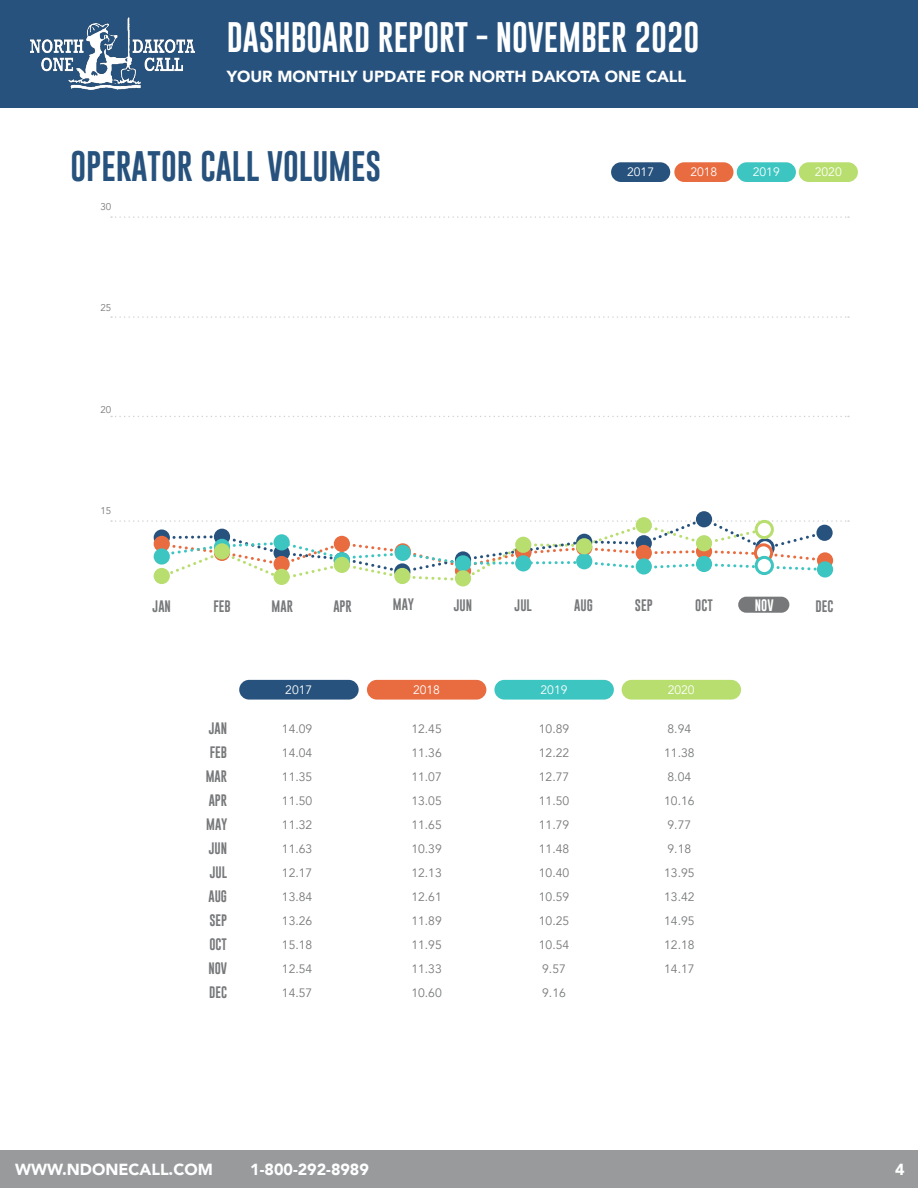
<style>
.page{position:relative;width:918px;height:1188px;background:#fff}
.page>*{position:absolute;margin:0;border:0;box-sizing:border-box;transform-origin:0 0}
.t1{font:31.2px "Gobold";color:#fff}
.t2{font:31.2px "Gobold";color:#27527d}
.t3{font:900 16.05px "Avenir";color:#fff}
.t4{font:12.15px "Avenir";color:#76787a}
.t5{font:12.15px "Gobold";color:#76787a}
.t6{font:12.15px "Avenir";color:#fff}
.t7{font:12.15px "Gobold";color:#fff}
.t8{font:9.75px "Avenir";color:#76787a}
</style>
<div class="page">
<svg style="left:111px;top:216px;width:738px;height:2px"></svg>
<svg style="left:111px;top:316px;width:738px;height:2px"></svg>
<svg style="left:111px;top:416px;width:738px;height:1px"></svg>
<div style="left:738px;top:597px;width:51px;height:16px;background:#76787a;border-radius:8px"></div>
<div style="left:0;top:0;width:918px;height:107px;background:#27527d"></div>
<div style="left:0;top:1150px;width:918px;height:38px;background:#989a9c"></div>
<img style="left:30px;top:17px;width:164px;height:73px">
<svg style="left:696px;top:511px;width:16px;height:16px"></svg>
<div style="left:622px;top:680px;width:119px;height:20px;background:#b8de6f;border-radius:10px"></div>
<svg style="left:111px;top:516px;width:738px;height:67px"></svg>
<div style="left:214px;top:539px;width:16px;height:16px;background:#3dc5c1;border-radius:50%"></div>
<div style="left:274px;top:534px;width:16px;height:16px;background:#3dc5c1;border-radius:50%"></div>
<svg style="left:334px;top:552px;width:16px;height:16px"></svg>
<div style="left:395px;top:545px;width:16px;height:16px;background:#3dc5c1;border-radius:50%"></div>
<div style="left:455px;top:555px;width:16px;height:16px;background:#3dc5c1;border-radius:50%"></div>
<div style="left:576px;top:553px;width:16px;height:16px;background:#3dc5c1;border-radius:50%"></div>
<div style="left:636px;top:558px;width:16px;height:17px;background:#3dc5c1;border-radius:50%"></div>
<div style="left:696px;top:556px;width:16px;height:16px;background:#3dc5c1;border-radius:50%"></div>
<div style="left:756px;top:557px;width:16px;height:17px;background:#fff;border-radius:50%"></div>
<div style="left:755px;top:556px;width:19px;height:19px;border:3px solid #3dc5c1;border-radius:50%"></div>
<div style="left:817px;top:561px;width:16px;height:17px;background:#3dc5c1;border-radius:50%"></div>
<div style="left:737px;top:162px;width:59px;height:20px;background:#3dc5c1;border-radius:10px"></div>
<div style="left:799px;top:162px;width:59px;height:20px;background:#b8de6f;border-radius:10px"></div>
<div style="left:611px;top:162px;width:59px;height:20px;background:#27527d;border-radius:10px"></div>
<div style="left:674px;top:162px;width:60px;height:20px;background:#e96c41;border-radius:10px"></div>
<div style="left:515px;top:555px;width:16px;height:16px;background:#3dc5c1;border-radius:50%"></div>
<div style="left:154px;top:548px;width:16px;height:17px;background:#3dc5c1;border-radius:50%"></div>
<div style="left:154px;top:568px;width:16px;height:16px;background:#b8de6f;border-radius:50%"></div>
<div style="left:494px;top:680px;width:120px;height:20px;background:#3dc5c1;border-radius:10px"></div>
<div style="left:239px;top:680px;width:120px;height:20px;background:#27527d;border-radius:10px"></div>
<div style="left:367px;top:680px;width:119px;height:20px;background:#e96c41;border-radius:10px"></div>
<div style="left:214px;top:543px;width:16px;height:16px;background:#b8de6f;border-radius:50%"></div>
<div style="left:274px;top:569px;width:16px;height:16px;background:#b8de6f;border-radius:50%"></div>
<div style="left:334px;top:557px;width:16px;height:16px;background:#b8de6f;border-radius:50%"></div>
<div style="left:394px;top:568px;width:16px;height:16px;background:#b8de6f;border-radius:50%"></div>
<div style="left:455px;top:570px;width:16px;height:16px;background:#b8de6f;border-radius:50%"></div>
<div style="left:515px;top:537px;width:16px;height:16px;background:#b8de6f;border-radius:50%"></div>
<div style="left:576px;top:538px;width:16px;height:16px;background:#b8de6f;border-radius:50%"></div>
<div style="left:636px;top:517px;width:16px;height:16px;background:#b8de6f;border-radius:50%"></div>
<div style="left:696px;top:535px;width:16px;height:16px;background:#b8de6f;border-radius:50%"></div>
<div style="left:756px;top:521px;width:16px;height:17px;background:#fff;border-radius:50%"></div>
<div style="left:755px;top:520px;width:19px;height:19px;border:3px solid #b8de6f;border-radius:50%"></div>
<p class="t1" style="left:227px;top:17px;width:474px">DASHBOARD REPORT - NOVEMBER 2020</p>
<p class="t3" style="left:227px;top:63px;width:461px">YOUR MONTHLY UPDATE FOR NORTH DAKOTA ONE CALL</p>
<p class="t2" style="left:70px;top:146px;width:312px">OPERATOR CALL VOLUMES</p>
<p class="t8" style="left:100px;top:201px;width:12px">30</p>
<p class="t8" style="left:100px;top:302px;width:12px">25</p>
<p class="t8" style="left:100px;top:404px;width:12px">20</p>
<p class="t8" style="left:100px;top:505px;width:12px">15</p>
<p class="t6" style="left:627px;top:165px;width:29px">2017</p>
<p class="t6" style="left:690px;top:165px;width:29px">2018</p>
<p class="t6" style="left:753px;top:165px;width:29px">2019</p>
<p class="t6" style="left:815px;top:165px;width:29px">2020</p>
<p class="t5" style="left:153px;top:598px;width:20px">JAN</p>
<p class="t5" style="left:213px;top:598px;width:19px">FEB</p>
<p class="t5" style="left:272px;top:598px;width:23px">MAR</p>
<p class="t5" style="left:333px;top:598px;width:20px">APR</p>
<p class="t5" style="left:393px;top:596px;width:23px">MAY</p>
<p class="t5" style="left:454px;top:597px;width:20px">JUN</p>
<p class="t5" style="left:515px;top:597px;width:19px">JUL</p>
<p class="t5" style="left:574px;top:597px;width:20px">AUG</p>
<p class="t5" style="left:635px;top:597px;width:19px">SEP</p>
<p class="t5" style="left:695px;top:597px;width:19px">OCT</p>
<p class="t7" style="left:755px;top:597px;width:20px">NOV</p>
<p class="t5" style="left:816px;top:598px;width:19px">DEC</p>
<p class="t5" style="left:209px;top:721px;width:20px">JAN</p>
<p class="t5" style="left:210px;top:745px;width:19px">FEB</p>
<p class="t5" style="left:206px;top:769px;width:23px">MAR</p>
<p class="t5" style="left:209px;top:793px;width:20px">APR</p>
<p class="t5" style="left:206px;top:817px;width:23px">MAY</p>
<p class="t5" style="left:209px;top:841px;width:20px">JUN</p>
<p class="t5" style="left:210px;top:865px;width:19px">JUL</p>
<p class="t5" style="left:208px;top:889px;width:20px">AUG</p>
<p class="t5" style="left:209px;top:913px;width:19px">SEP</p>
<p class="t5" style="left:209px;top:937px;width:19px">OCT</p>
<p class="t5" style="left:208px;top:961px;width:20px">NOV</p>
<p class="t5" style="left:209px;top:985px;width:19px">DEC</p>
<p class="t6" style="left:285px;top:682px;width:29px">2017</p>
<p class="t6" style="left:413px;top:682px;width:29px">2018</p>
<p class="t4" style="left:282px;top:722px;width:32px">14.09</p>
<p class="t4" style="left:282px;top:746px;width:32px">14.04</p>
<p class="t4" style="left:282px;top:770px;width:32px">11.35</p>
<p class="t4" style="left:282px;top:794px;width:32px">11.50</p>
<p class="t4" style="left:282px;top:818px;width:32px">11.32</p>
<p class="t4" style="left:282px;top:842px;width:32px">11.63</p>
<p class="t4" style="left:282px;top:866px;width:32px">12.17</p>
<p class="t4" style="left:282px;top:890px;width:32px">13.84</p>
<p class="t4" style="left:282px;top:914px;width:32px">13.26</p>
<p class="t4" style="left:282px;top:938px;width:32px">15.18</p>
<p class="t4" style="left:282px;top:962px;width:32px">12.54</p>
<p class="t4" style="left:282px;top:986px;width:32px">14.57</p>
<p class="t4" style="left:411px;top:722px;width:32px">12.45</p>
<p class="t4" style="left:411px;top:746px;width:32px">11.36</p>
<p class="t4" style="left:411px;top:770px;width:32px">11.07</p>
<p class="t4" style="left:411px;top:794px;width:32px">13.05</p>
<p class="t4" style="left:411px;top:818px;width:32px">11.65</p>
<p class="t4" style="left:411px;top:842px;width:32px">10.39</p>
<p class="t4" style="left:411px;top:866px;width:32px">12.13</p>
<p class="t4" style="left:411px;top:890px;width:32px">12.61</p>
<p class="t4" style="left:411px;top:914px;width:32px">11.89</p>
<p class="t4" style="left:411px;top:938px;width:32px">11.95</p>
<p class="t4" style="left:411px;top:962px;width:32px">11.33</p>
<p class="t4" style="left:411px;top:986px;width:32px">10.60</p>
<p class="t6" style="left:541px;top:682px;width:29px">2019</p>
<p class="t4" style="left:539px;top:722px;width:32px">10.89</p>
<p class="t4" style="left:539px;top:746px;width:32px">12.22</p>
<p class="t4" style="left:539px;top:770px;width:32px">12.77</p>
<p class="t4" style="left:539px;top:794px;width:32px">11.50</p>
<p class="t4" style="left:539px;top:818px;width:32px">11.79</p>
<p class="t4" style="left:539px;top:842px;width:32px">11.48</p>
<p class="t4" style="left:539px;top:866px;width:32px">10.40</p>
<p class="t4" style="left:539px;top:890px;width:32px">10.59</p>
<p class="t4" style="left:539px;top:914px;width:32px">10.25</p>
<p class="t4" style="left:539px;top:938px;width:32px">10.54</p>
<p class="t4" style="left:542px;top:962px;width:25px">9.57</p>
<p class="t4" style="left:542px;top:986px;width:25px">9.16</p>
<p class="t6" style="left:668px;top:682px;width:29px">2020</p>
<p class="t4" style="left:668px;top:722px;width:25px">8.94</p>
<p class="t4" style="left:664px;top:746px;width:32px">11.38</p>
<p class="t4" style="left:668px;top:770px;width:25px">8.04</p>
<p class="t4" style="left:664px;top:794px;width:32px">10.16</p>
<p class="t4" style="left:668px;top:818px;width:25px">9.77</p>
<p class="t4" style="left:668px;top:842px;width:25px">9.18</p>
<p class="t4" style="left:664px;top:866px;width:32px">13.95</p>
<p class="t4" style="left:664px;top:890px;width:32px">13.42</p>
<p class="t4" style="left:664px;top:914px;width:32px">14.95</p>
<p class="t4" style="left:664px;top:938px;width:32px">12.18</p>
<p class="t4" style="left:664px;top:962px;width:32px">14.17</p>
<p class="t3" style="left:15px;top:1156px;width:199px">WWW.NDONECALL.COM</p>
<p class="t3" style="left:250px;top:1156px;width:120px">1-800-292-8989</p>
<p class="t3" style="left:895px;top:1156px;width:11px">4</p>
</div>
